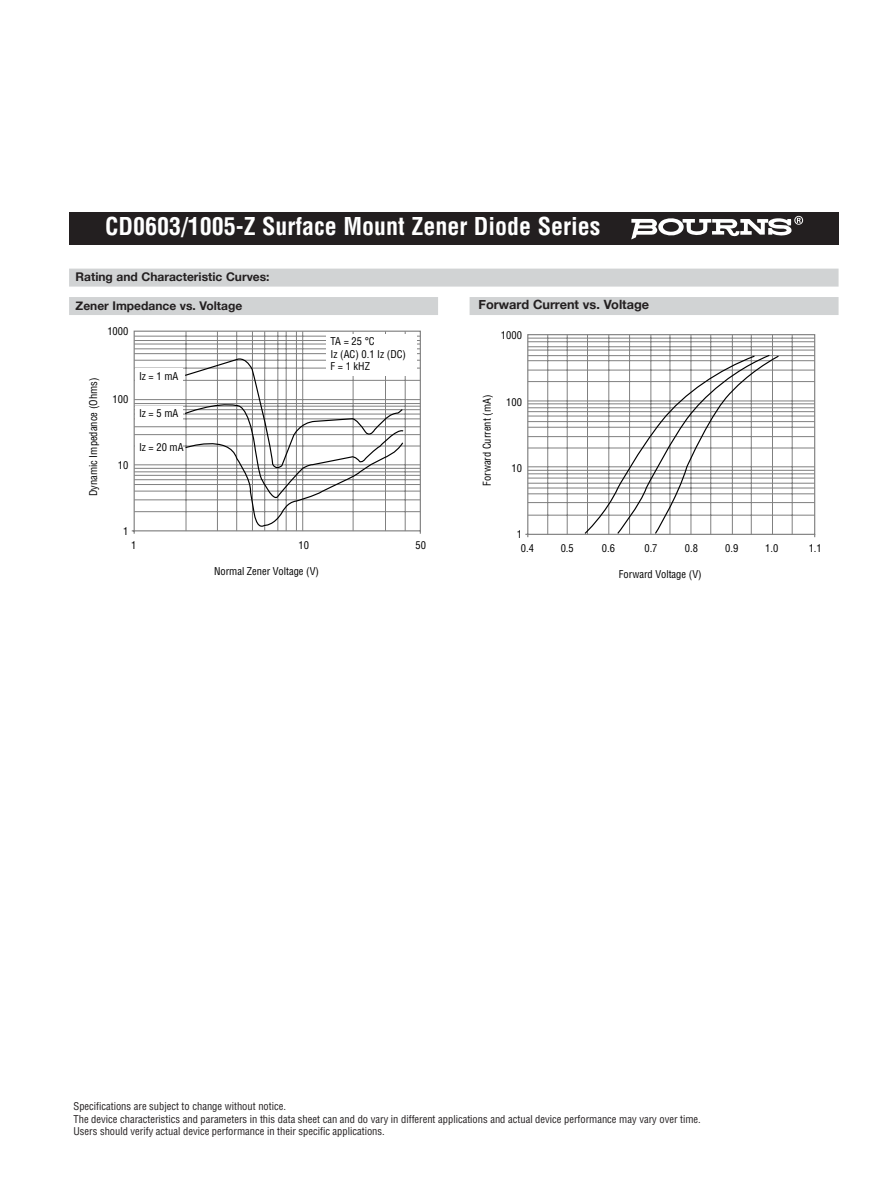
<style>
.page{position:relative;width:891px;height:1188px;background:#fff}
.page>*{position:absolute;margin:0;border:0;box-sizing:border-box;transform-origin:0 0}
.t1{font:700 condensed 24px "Helvetica";color:#fff}
.t2{font:700 12.75px "Helvetica Neue";color:#231f20}
.t3{font:700 12px "Helvetica Neue";color:#231f20}
.t4{font:condensed 10.5px/12.6px "Helvetica";color:#231f20}
.t5{font:condensed 10.5px/12.6px "Helvetica";color:#000}
</style>
<div class="page">
<div style="left:69px;top:212px;width:769px;height:33px;background:#231f20"></div>
<svg style="left:631px;top:216px;width:172px;height:23px"></svg>
<div style="left:69px;top:269px;width:770px;height:18px;background:#d1d3d4"></div>
<div style="left:69px;top:297px;width:369px;height:18px;background:#d1d3d4"></div>
<div style="left:470px;top:297px;width:369px;height:18px;background:#d1d3d4"></div>
<svg style="left:131px;top:330px;width:290px;height:204px"></svg>
<hr style="left:134px;top:511px;width:286px;height:1px;background:#808080">
<hr style="left:186px;top:331px;width:1px;height:200px;background:#808080">
<hr style="left:286px;top:331px;width:1px;height:200px;background:#808080">
<hr style="left:296px;top:331px;width:1px;height:200px;background:#808080">
<hr style="left:302px;top:331px;width:1px;height:200px;background:#808080">
<hr style="left:405px;top:331px;width:1px;height:200px;background:#808080">
<hr style="left:385px;top:331px;width:1px;height:200px;background:#808080">
<hr style="left:353px;top:331px;width:1px;height:200px;background:#808080">
<hr style="left:277px;top:331px;width:1px;height:200px;background:#808080">
<hr style="left:264px;top:331px;width:1px;height:200px;background:#808080">
<hr style="left:252px;top:331px;width:1px;height:200px;background:#808080">
<hr style="left:236px;top:331px;width:1px;height:200px;background:#808080">
<hr style="left:217px;top:331px;width:1px;height:200px;background:#808080">
<hr style="left:134px;top:499px;width:286px;height:1px;background:#808080">
<hr style="left:134px;top:491px;width:286px;height:1px;background:#808080">
<hr style="left:134px;top:484px;width:286px;height:1px;background:#808080">
<hr style="left:134px;top:479px;width:286px;height:1px;background:#808080">
<hr style="left:134px;top:475px;width:286px;height:1px;background:#808080">
<hr style="left:134px;top:471px;width:286px;height:1px;background:#808080">
<hr style="left:134px;top:468px;width:286px;height:1px;background:#808080">
<hr style="left:134px;top:464px;width:286px;height:1px;background:#808080">
<hr style="left:134px;top:446px;width:286px;height:1px;background:#808080">
<hr style="left:134px;top:434px;width:286px;height:1px;background:#808080">
<hr style="left:134px;top:426px;width:286px;height:1px;background:#808080">
<hr style="left:134px;top:419px;width:286px;height:1px;background:#808080">
<hr style="left:134px;top:414px;width:286px;height:1px;background:#808080">
<hr style="left:134px;top:409px;width:286px;height:1px;background:#808080">
<hr style="left:134px;top:406px;width:286px;height:1px;background:#808080">
<hr style="left:134px;top:403px;width:286px;height:1px;background:#808080">
<hr style="left:134px;top:399px;width:286px;height:1px;background:#808080">
<hr style="left:134px;top:380px;width:286px;height:1px;background:#808080">
<hr style="left:134px;top:368px;width:286px;height:1px;background:#808080">
<hr style="left:134px;top:360px;width:286px;height:1px;background:#808080">
<hr style="left:134px;top:353px;width:286px;height:1px;background:#808080">
<hr style="left:134px;top:348px;width:286px;height:1px;background:#808080">
<hr style="left:134px;top:344px;width:286px;height:1px;background:#808080">
<hr style="left:134px;top:340px;width:286px;height:1px;background:#808080">
<hr style="left:134px;top:336px;width:286px;height:1px;background:#808080">
<div style="left:327px;top:335px;width:90px;height:41px;background:#fff"></div>
<div style="left:135px;top:369px;width:48px;height:14px;background:#fff"></div>
<div style="left:135px;top:406px;width:48px;height:15px;background:#fff"></div>
<div style="left:135px;top:440px;width:48px;height:14px;background:#fff"></div>
<svg style="left:184px;top:355px;width:221px;height:175px"></svg>
<svg style="left:525px;top:334px;width:291px;height:204px"></svg>
<hr style="left:528px;top:515px;width:287px;height:1px;background:#808080">
<hr style="left:587px;top:335px;width:1px;height:200px;background:#808080">
<hr style="left:691px;top:335px;width:1px;height:200px;background:#808080">
<hr style="left:710px;top:335px;width:1px;height:200px;background:#808080">
<hr style="left:732px;top:335px;width:1px;height:200px;background:#808080">
<hr style="left:792px;top:335px;width:1px;height:200px;background:#808080">
<hr style="left:772px;top:335px;width:1px;height:200px;background:#808080">
<hr style="left:751px;top:335px;width:1px;height:200px;background:#808080">
<hr style="left:670px;top:335px;width:1px;height:200px;background:#808080">
<hr style="left:651px;top:335px;width:1px;height:200px;background:#808080">
<hr style="left:629px;top:335px;width:1px;height:200px;background:#808080">
<hr style="left:608px;top:335px;width:1px;height:200px;background:#808080">
<hr style="left:528px;top:502px;width:287px;height:1px;background:#808080">
<hr style="left:528px;top:493px;width:287px;height:1px;background:#808080">
<hr style="left:528px;top:488px;width:287px;height:1px;background:#808080">
<hr style="left:528px;top:483px;width:287px;height:1px;background:#808080">
<hr style="left:528px;top:478px;width:287px;height:1px;background:#808080">
<hr style="left:528px;top:473px;width:287px;height:1px;background:#808080">
<hr style="left:528px;top:470px;width:287px;height:1px;background:#808080">
<hr style="left:528px;top:466px;width:287px;height:1px;background:#808080">
<hr style="left:528px;top:448px;width:287px;height:1px;background:#808080">
<hr style="left:528px;top:436px;width:287px;height:1px;background:#808080">
<hr style="left:528px;top:427px;width:287px;height:1px;background:#808080">
<hr style="left:528px;top:421px;width:287px;height:1px;background:#808080">
<hr style="left:528px;top:416px;width:287px;height:1px;background:#808080">
<hr style="left:528px;top:411px;width:287px;height:1px;background:#808080">
<hr style="left:528px;top:407px;width:287px;height:1px;background:#808080">
<hr style="left:528px;top:403px;width:287px;height:1px;background:#808080">
<hr style="left:528px;top:381px;width:287px;height:1px;background:#808080">
<hr style="left:528px;top:370px;width:287px;height:1px;background:#808080">
<hr style="left:528px;top:360px;width:287px;height:1px;background:#808080">
<hr style="left:528px;top:355px;width:287px;height:1px;background:#808080">
<hr style="left:528px;top:350px;width:287px;height:1px;background:#808080">
<hr style="left:528px;top:346px;width:287px;height:1px;background:#808080">
<hr style="left:528px;top:341px;width:287px;height:1px;background:#808080">
<hr style="left:528px;top:338px;width:287px;height:1px;background:#808080">
<hr style="left:528px;top:401px;width:287px;height:1px;background:#808080">
<hr style="left:567px;top:335px;width:1px;height:200px;background:#808080">
<hr style="left:547px;top:335px;width:1px;height:200px;background:#808080">
<svg style="left:584px;top:354px;width:196px;height:181px"></svg>
<h1 class="t1" style="left:105px;top:212px;width:497px">CD0603/1005-Z Surface Mount Zener Diode Series</h1>
<p class="t3" style="left:76px;top:268px;width:196px">Rating and Characteristic Curves:</p>
<p class="t3" style="left:76px;top:296px;width:168px">Zener Impedance vs. Voltage</p>
<p class="t2" style="left:479px;top:294px;width:172px">Forward Current vs. Voltage</p>
<p class="t5" style="left:107px;top:325px;width:22px">1000</p>
<p class="t5" style="left:87px;top:496px;width:120px;rotate:-90deg">Dynamic Impedance (Ohms)</p>
<p class="t5" style="left:113px;top:392px;width:17px">100</p>
<p class="t5" style="left:118px;top:458px;width:12px">10</p>
<p class="t5" style="left:139px;top:369px;width:41px">Iz = 1 mA</p>
<p class="t5" style="left:139px;top:407px;width:41px">Iz = 5 mA</p>
<p class="t5" style="left:139px;top:441px;width:46px">Iz = 20 mA</p>
<p class="t5" style="left:331px;top:335px;width:77px">TA = 25 °C<br>Iz (AC) 0.1 Iz (DC)<br>F = 1 kHZ</p>
<p class="t5" style="left:123px;top:524px;width:7px">1</p>
<p class="t5" style="left:131px;top:538px;width:7px">1</p>
<p class="t5" style="left:299px;top:538px;width:12px">01</p>
<p class="t5" style="left:416px;top:538px;width:12px">05</p>
<p class="t5" style="left:214px;top:565px;width:107px">Normal Zener Voltage (V)</p>
<p class="t5" style="left:501px;top:328px;width:22px">1000</p>
<p class="t5" style="left:480px;top:486px;width:93px;rotate:-90deg">Forward Current (mA)</p>
<p class="t5" style="left:506px;top:396px;width:17px">100</p>
<p class="t5" style="left:511px;top:462px;width:12px">10</p>
<p class="t5" style="left:517px;top:528px;width:7px">1</p>
<p class="t5" style="left:521px;top:542px;width:15px">0.4</p>
<p class="t5" style="left:561px;top:542px;width:15px">0.5</p>
<p class="t5" style="left:602px;top:542px;width:15px">0.6</p>
<p class="t5" style="left:644px;top:542px;width:15px">0.7</p>
<p class="t5" style="left:685px;top:542px;width:15px">0.8</p>
<p class="t5" style="left:725px;top:542px;width:15px">0.9</p>
<p class="t5" style="left:765px;top:542px;width:15px">1.0</p>
<p class="t5" style="left:809px;top:542px;width:15px">1.1</p>
<p class="t5" style="left:619px;top:568px;width:84px">Forward Voltage (V)</p>
<p class="t4" style="left:74px;top:1100px;width:629px">Specifications are subject to change without notice.<br>The device characteristics and parameters in this data sheet can and do vary in different applications and actual device performance may vary over time.<br>Users should verify actual device performance in their specific applications.</p>
</div>
